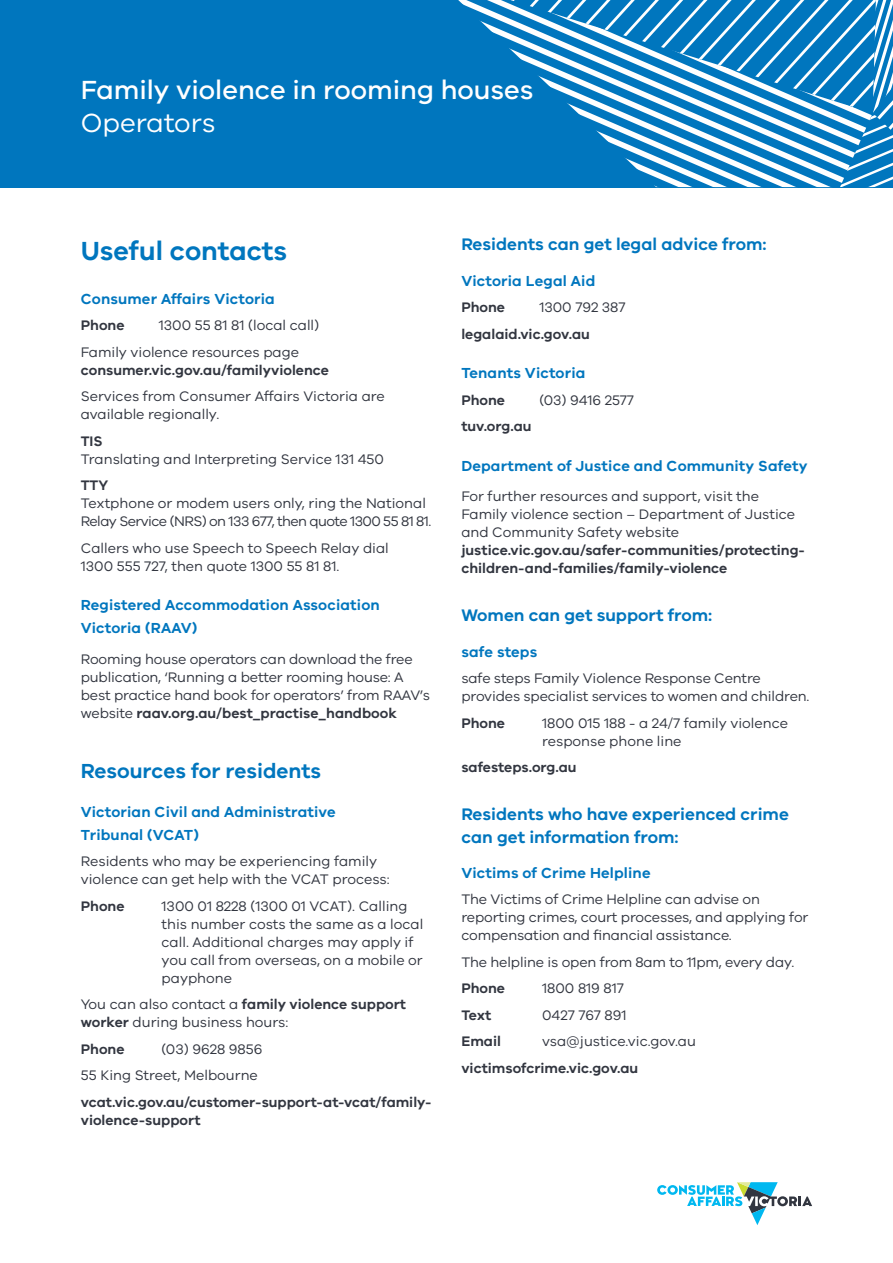
<style>
.page{position:relative;width:893px;height:1263px;background:#fff}
.page>*{position:absolute;margin:0;border:0;box-sizing:border-box;transform-origin:0 0}
.t1{font:500 27px/32.4px "VIC";color:#fff}
.Heading{font:600 27px "VIC";color:#0076be}
.Heading-2{font:600 21px "VIC";color:#0076be}
.Subheading_-_last_pa{font:600 17.25px/22.5px "VIC";color:#0076be}
.Smaller_heading{font:600 15px/22.5px "VIC";letter-spacing:.01em;color:#0076be}
.Body{font:14.25px/18px "VIC";letter-spacing:-.01em;color:#323640}
.Details{font:14.25px/18px "VIC";color:#323640}
.Body-2{font:600 14.25px/18px "VIC";color:#323640}
.Details-2{font:600 14.25px "VIC";color:#323640}
.s1{font-weight:400}
.s2{font-weight:600}
</style>
<div class="page">
<div style="left:0;top:0;width:893px;height:187px;background:#0076be"></div>
<svg style="left:458px;top:0;width:52px;height:49px"></svg>
<svg style="left:510px;top:0;width:383px;height:187px"></svg>
<svg style="left:657px;top:1182px;width:155px;height:43px"></svg>
<p class="t1" style="left:81px;top:73px;width:454px">Family violence in rooming houses<br><span class="s1">Operators</span></p>
<p class="Heading" style="left:81px;top:234px;width:208px">Useful contacts</p>
<p class="Smaller_heading" style="left:81px;top:287px;width:196px">Consumer Affairs Victoria</p>
<p class="Body-2" style="left:81px;top:316px;width:45px">Phone</p>
<p class="Body" style="left:159px;top:316px;width:162px">1300 55 81 81 (local call)</p>
<p class="Body-2" style="left:81px;top:343px;width:250px"><span class="s1">Family violence resources page </span>consumer.vic.gov.au/familyviolence</p>
<p class="Body" style="left:81px;top:387px;width:306px">Services from Consumer Affairs Victoria are available regionally.</p>
<p class="Body" style="left:81px;top:432px;width:305px"><span class="s2">TIS<br></span>Translating and Interpreting Service 131 450</p>
<p class="Body" style="left:81px;top:476px;width:352px"><span class="s2">TTY<br></span>Textphone or modem users only, ring the National<br>Relay Service (NRS) on 133 677, then quote 1300 55 81 81.</p>
<p class="Body" style="left:81px;top:539px;width:310px">Callers who use Speech to Speech Relay dial<br>1300 555 727, then quote 1300 55 81 81.</p>
<p class="Smaller_heading" style="left:81px;top:594px;width:300px">Registered Accommodation Association<br>Victoria (RAAV)</p>
<p class="Body" style="left:81px;top:649px;width:351px">Rooming house operators can download the free publication, ‘Running a better rooming house: A best practice hand book for operators’ from RAAV’s website <span class="s2">raav.org.au/best_practise_handbook</span></p>
<p class="Heading-2" style="left:81px;top:758px;width:242px">Resources for residents</p>
<p class="Smaller_heading" style="left:81px;top:800px;width:256px">Victorian Civil and Administrative<br>Tribunal (VCAT)</p>
<p class="Body" style="left:81px;top:852px;width:310px">Residents who may be experiencing family violence can get help with the VCAT process:</p>
<p class="Details-2" style="left:81px;top:897px;width:45px">Phone</p>
<p class="Details" style="left:162px;top:896px;width:263px">1300 01 8228 (1300 01 VCAT). Calling this number costs the same as a local call. Additional charges may apply if you call from overseas, on a mobile or payphone</p>
<p class="Body" style="left:81px;top:995px;width:327px">You can also contact a <span class="s2">family violence support worker</span> during business hours:</p>
<p class="Details-2" style="left:81px;top:1040px;width:45px">Phone</p>
<p class="Details" style="left:162px;top:1039px;width:102px">(03) 9628 9856</p>
<p class="Details" style="left:81px;top:1066px;width:179px">55 King Street, Melbourne</p>
<p class="Body-2" style="left:81px;top:1092px;width:352px">vcat.vic.gov.au/customer-support-at-vcat/family&shy;violence-support</p>
<p class="Subheading_-_last_pa" style="left:461px;top:233px;width:307px">Residents can get legal advice from:</p>
<p class="Smaller_heading" style="left:461px;top:269px;width:135px">Victoria Legal Aid</p>
<p class="Body-2" style="left:461px;top:298px;width:45px">Phone</p>
<p class="Body" style="left:539px;top:298px;width:88px">1300 792 387</p>
<p class="Body-2" style="left:461px;top:324px;width:130px">legalaid.vic.gov.au</p>
<p class="Smaller_heading" style="left:461px;top:361px;width:126px">Tenants Victoria</p>
<p class="Body-2" style="left:461px;top:390px;width:45px">Phone</p>
<p class="Body" style="left:539px;top:390px;width:96px">(03) 9416 2577</p>
<p class="Body-2" style="left:461px;top:417px;width:72px">tuv.org.au</p>
<p class="Smaller_heading" style="left:461px;top:454px;width:348px">Department of Justice and Community Safety</p>
<p class="Body" style="left:461px;top:487px;width:345px">For further resources and support, visit the Family violence section – Department of Justice and Community Safety website <span class="s2">justice.vic.gov.au/safer-communities/protecting&shy;children-and-families/family-violence</span></p>
<p class="Subheading_-_last_pa" style="left:461px;top:604px;width:252px">Women can get support from:</p>
<p class="Smaller_heading" style="left:461px;top:640px;width:77px">safe steps</p>
<p class="Body" style="left:461px;top:669px;width:350px">safe steps Family Violence Response Centre provides specialist services to women and children.</p>
<p class="Details-2" style="left:461px;top:714px;width:45px">Phone</p>
<p class="Details" style="left:542px;top:713px;width:247px">1800 015 188 - a 24/7 family violence response phone line</p>
<p class="Body-2" style="left:461px;top:758px;width:117px">safesteps.org.au</p>
<p class="Subheading_-_last_pa" style="left:461px;top:803px;width:329px">Residents who have experienced crime can get information from:</p>
<p class="Smaller_heading" style="left:461px;top:861px;width:191px">Victims of Crime Helpline</p>
<p class="Body" style="left:461px;top:890px;width:349px">The Victims of Crime Helpline can advise on reporting crimes, court processes, and applying for compensation and financial assistance.</p>
<p class="Body" style="left:461px;top:953px;width:334px">The helpline is open from 8am to 11pm, every day.</p>
<p class="Details-2" style="left:461px;top:980px;width:45px">Phone</p>
<p class="Details" style="left:542px;top:979px;width:83px">1800 819 817</p>
<p class="Details-2" style="left:461px;top:1006px;width:32px">Text</p>
<p class="Details" style="left:542px;top:1006px;width:86px">0427 767 891</p>
<p class="Details-2" style="left:461px;top:1033px;width:41px">Email</p>
<p class="Details" style="left:542px;top:1032px;width:155px">vsa@justice.vic.gov.au</p>
<p class="Body-2" style="left:461px;top:1059px;width:178px">victimsofcrime.vic.gov.au</p>
</div>
